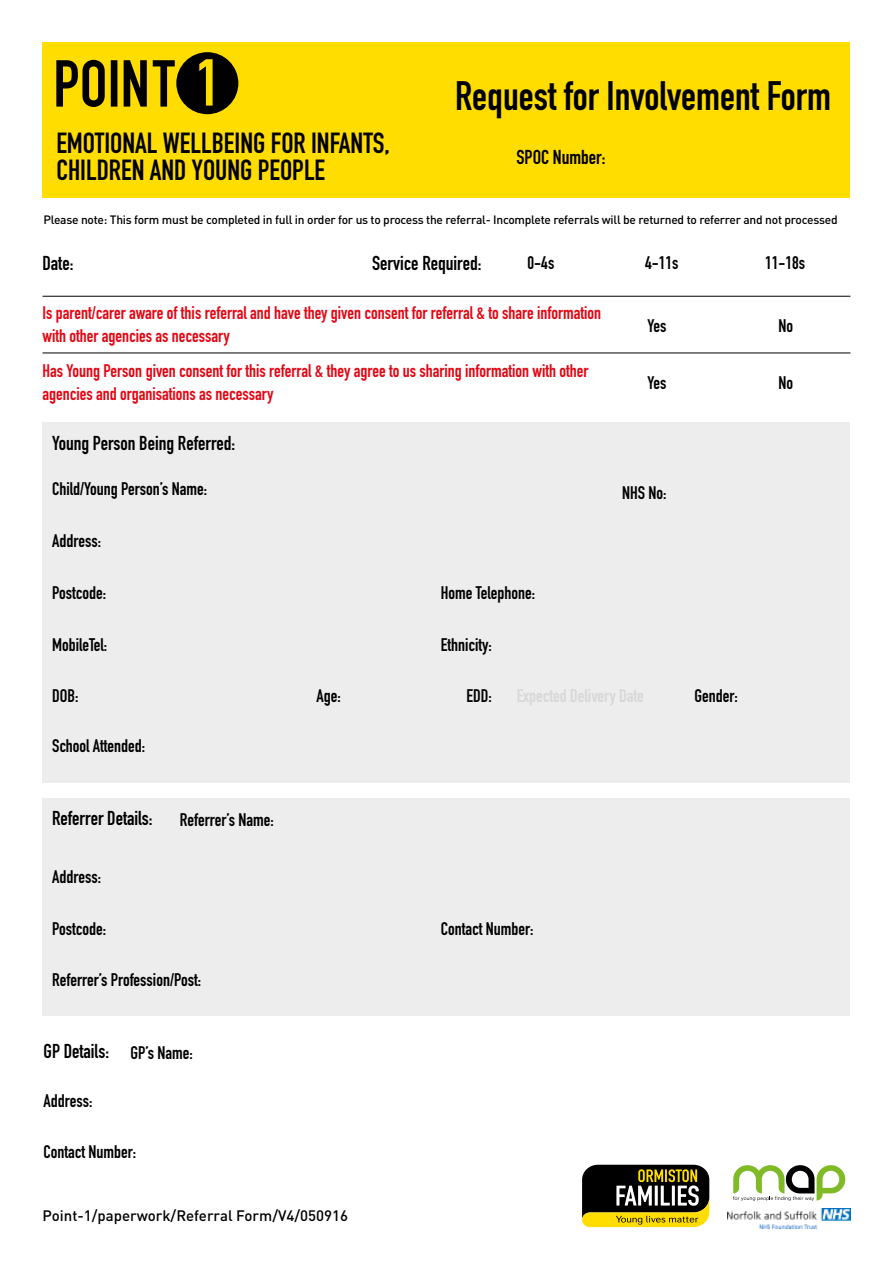
<style>
.page{position:relative;width:893px;height:1263px;background:#fff}
.page>*{position:absolute;margin:0;border:0;box-sizing:border-box;transform-origin:0 0}
.t1{font:40.5px "DIN Engschrift Std";color:#000}
.t2{font:28.65px/27.2px "DIN Engschrift Std";color:#000}
.t3{font:19.8px "DIN Engschrift Std";color:#000}
.t4{font:18px "DIN Engschrift Std";color:#000}
.t5{font:18px/23px "DIN Engschrift Std";color:#e30613}
.t6{font:18px "DIN Engschrift Std";color:#d8d8d8}
.t7{font:500 15px "DIN Pro";color:#000}
.t8{font:500 12px "DIN Pro";letter-spacing:-.02em;color:#000}
</style>
<div class="page">
<div style="left:43px;top:422px;width:807px;height:360px;background:#ededed"></div>
<div style="left:43px;top:798px;width:807px;height:217px;background:#ededed"></div>
<div style="left:43px;top:43px;width:807px;height:155px;background:#fd0"></div>
<svg style="left:56px;top:52px;width:182px;height:62px"></svg>
<svg style="left:582px;top:1165px;width:127px;height:62px;background:#625a1f"></svg>
<img style="left:728px;top:1208px;width:122px;height:20px">
<svg style="left:733px;top:1165px;width:112px;height:36px"></svg>
<hr style="left:43px;top:353px;width:807px;height:1px;background:#000">
<hr style="left:43px;top:296px;width:807px;height:1px;background:#000">
<h2 class="t2" style="left:56px;top:129px;width:335px">EMOTIONAL WELLBEING FOR INFANTS,<br>CHILDREN AND YOUNG PEOPLE</h2>
<h1 class="t1" style="left:455px;top:72px;width:378px">Request for Involvement Form</h1>
<p class="t3" style="left:517px;top:145px;width:90px">SPOC Number:</p>
<p class="t8" style="left:44px;top:211px;width:796px">Please note: This form must be completed in full in order for us to process the referral- Incomplete referrals will be returned to referrer and not processed</p>
<p class="t3" style="left:43px;top:251px;width:32px">Date:</p>
<p class="t3" style="left:372px;top:251px;width:111px">Service Required:</p>
<p class="t4" style="left:528px;top:252px;width:28px">0-4s</p>
<p class="t4" style="left:645px;top:252px;width:35px">4-11s</p>
<p class="t5" style="left:43px;top:302px;width:560px">Is parent/carer aware of this referral and have they given consent for referral &amp; to share information with other agencies as necessary</p>
<p class="t5" style="left:43px;top:359px;width:547px">Has Young Person given consent for this referral &amp; they agree to us sharing information with other agencies and organisations as necessary</p>
<p class="t3" style="left:52px;top:431px;width:185px">Young Person Being Referred:</p>
<p class="t4" style="left:52px;top:478px;width:157px">Child/Young Person’s Name:</p>
<p class="t4" style="left:52px;top:530px;width:51px">Address:</p>
<p class="t4" style="left:52px;top:582px;width:56px">Postcode:</p>
<p class="t4" style="left:441px;top:582px;width:96px">Home Telephone:</p>
<p class="t4" style="left:647px;top:315px;width:20px">Yes</p>
<p class="t4" style="left:647px;top:372px;width:20px">Yes</p>
<p class="t4" style="left:622px;top:482px;width:46px">NHS No:</p>
<p class="t4" style="left:52px;top:634px;width:57px">MobileTel:</p>
<p class="t4" style="left:52px;top:685px;width:28px">DOB:</p>
<p class="t4" style="left:52px;top:735px;width:95px">School Attended:</p>
<p class="t3" style="left:52px;top:806px;width:102px">Referrer Details:</p>
<p class="t4" style="left:52px;top:866px;width:51px">Address:</p>
<p class="t4" style="left:180px;top:809px;width:96px">Referrer’s Name:</p>
<p class="t4" style="left:52px;top:918px;width:56px">Postcode:</p>
<p class="t4" style="left:52px;top:969px;width:151px">Referrer’s Profession/Post:</p>
<p class="t3" style="left:44px;top:1039px;width:67px">GP Details:</p>
<p class="t4" style="left:44px;top:1090px;width:51px">Address:</p>
<p class="t4" style="left:130px;top:1042px;width:64px">GP’s Name:</p>
<p class="t4" style="left:44px;top:1141px;width:94px">Contact Number:</p>
<p class="t4" style="left:441px;top:634px;width:53px">Ethnicity:</p>
<p class="t4" style="left:316px;top:685px;width:26px">Age:</p>
<p class="t4" style="left:466px;top:685px;width:27px">EDD:</p>
<p class="t6" style="left:517px;top:685px;width:129px">Expected Delivery Date</p>
<p class="t4" style="left:695px;top:685px;width:45px">Gender:</p>
<p class="t4" style="left:441px;top:918px;width:94px">Contact Number:</p>
<p class="t7" style="left:43px;top:1206px;width:307px">Point-1/paperwork/Referral Form/V4/050916</p>
<p class="t4" style="left:765px;top:252px;width:42px">11-18s</p>
<p class="t4" style="left:778px;top:315px;width:16px">No</p>
<p class="t4" style="left:778px;top:372px;width:16px">No</p>
</div>
